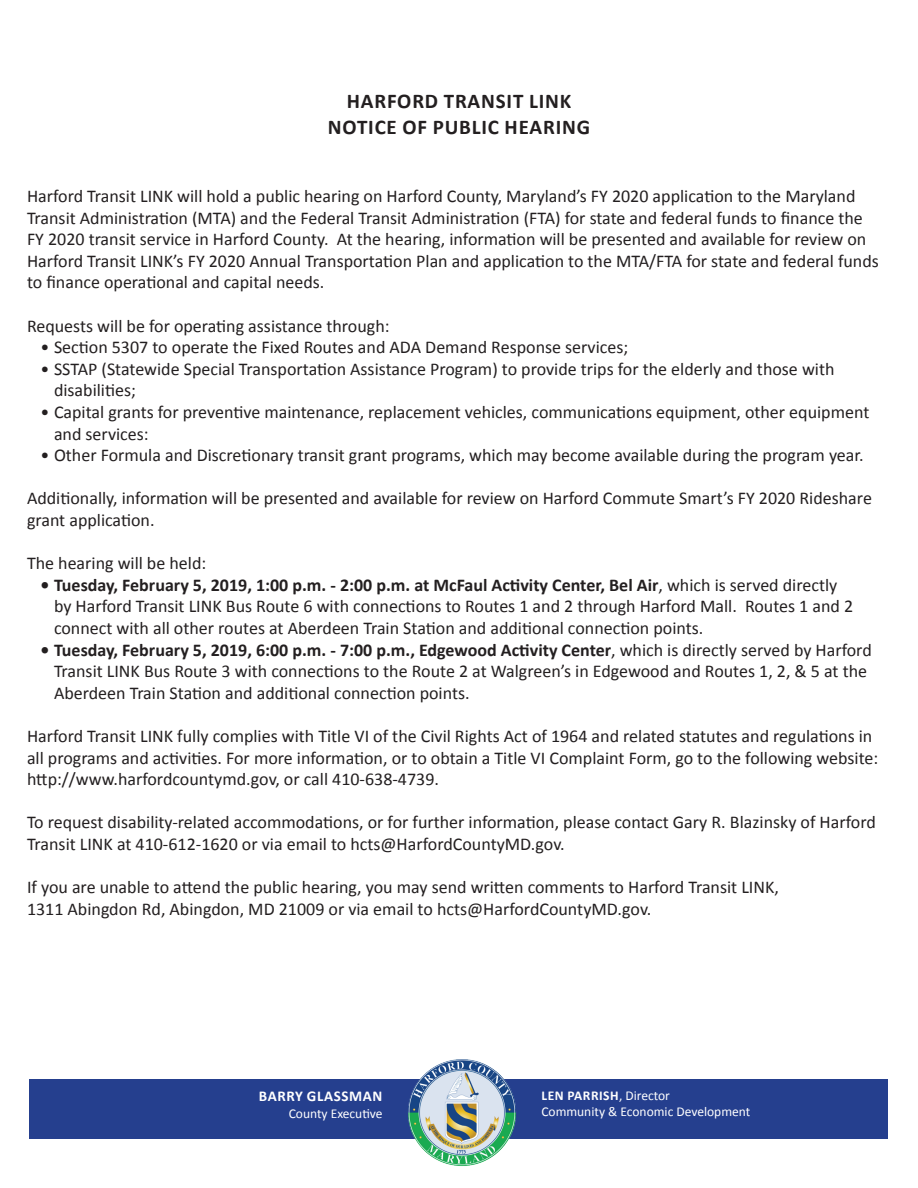
<style>
.page{position:relative;width:918px;height:1188px;background:#fff}
.page>*{position:absolute;margin:0;border:0;box-sizing:border-box;transform-origin:0 0}
.t1{font:700 21px/25.2px "Calibri";letter-spacing:.04em;color:#231f20;text-align:center}
.t2{font:18px/21.6px "Calibri";color:#231f20}
.t3{font:700 15px "Calibri";letter-spacing:.04em;color:#fff}
.t4{font:13.5px/16.2px "Calibri";color:#fff}
.s1{font-weight:700}
</style>
<div class="page">
<div style="left:30px;top:1079px;width:858px;height:60px;background:#253f8e"></div>
<img style="left:408px;top:1059px;width:108px;height:107px">
<p class="t1" style="left:328px;top:88px;width:264px">HARFORD TRANSIT LINK<br>NOTICE OF PUBLIC HEARING</p>
<p class="t2" style="left:27px;top:184px;width:853px">Harford Transit LINK will hold a public hearing on Harford County, Maryland’s FY 2020 application to the Maryland Transit Administration (MTA) and the Federal Transit Administration (FTA) for state and federal funds to finance the FY 2020 transit service in Harford County. At the hearing, information will be presented and available for review on Harford Transit LINK’s FY 2020 Annual Transportation Plan and application to the MTA/FTA for state and federal funds to finance operational and capital needs.</p>
<p class="t2" style="left:27px;top:314px;width:364px">Requests will be for operating assistance through:</p>
<p class="t2" style="left:40px;top:336px;width:589px">• Section 5307 to operate the Fixed Routes and ADA Demand Response services;</p>
<p class="t2" style="left:54px;top:357px;width:782px;text-indent:-14px">• SSTAP (Statewide Special Transportation Assistance Program) to provide trips for the elderly and those with disabilities;</p>
<p class="t2" style="left:54px;top:400px;width:817px;text-indent:-14px">• Capital grants for preventive maintenance, replacement vehicles, communications equipment, other equipment and services:</p>
<p class="t2" style="left:40px;top:444px;width:825px">• Other Formula and Discretionary transit grant programs, which may become available during the program year.</p>
<p class="t2" style="left:27px;top:487px;width:846px">Additionally, information will be presented and available for review on Harford Commute Smart’s FY 2020 Rideshare grant application.</p>
<p class="t2" style="left:27px;top:552px;width:181px">The hearing will be held:</p>
<p class="t2" style="left:54px;top:573px;width:801px;text-indent:-14px"><span class="s1">• Tuesday, February 5, 2019, 1:00 p.m. - 2:00 p.m. at McFaul Activity Center, Bel Air</span>, which is served directly by Harford Transit LINK Bus Route 6 with connections to Routes 1 and 2 through Harford Mall. Routes 1 and 2 connect with all other routes at Aberdeen Train Station and additional connection points.</p>
<p class="t2" style="left:54px;top:638px;width:819px;text-indent:-14px"><span class="s1">• Tuesday, February 5, 2019, 6:00 p.m. - 7:00 p.m., Edgewood Activity Center</span>, which is directly served by Harford<br>Transit LINK Bus Route 3 with connections to the Route 2 at Walgreen’s in Edgewood and Routes 1, 2, &amp; 5 at the<br>Aberdeen Train Station and additional connection points.</p>
<p class="t2" style="left:27px;top:724px;width:853px">Harford Transit LINK fully complies with Title VI of the Civil Rights Act of 1964 and related statutes and regulations in all programs and activities. For more information, or to obtain a Title VI Complaint Form, go to the following website: http://www.harfordcountymd.gov, or call 410-638-4739.</p>
<p class="t2" style="left:27px;top:811px;width:850px">To request disability-related accommodations, or for further information, please contact Gary R. Blazinsky of Harford<br>Transit LINK at 410-612-1620 or via email to hcts@HarfordCountyMD.gov.</p>
<p class="t2" style="left:27px;top:876px;width:753px">If you are unable to attend the public hearing, you may send written comments to Harford Transit LINK,<br>1311 Abingdon Rd, Abingdon, MD 21009 or via email to hcts@HarfordCountyMD.gov.</p>
<p class="t3" style="left:259px;top:1087px;width:125px">BARRY GLASSMAN</p>
<p class="t4" style="left:289px;top:1104px;width:95px">County Executive</p>
<p class="t4" style="left:541px;top:1087px;width:211px"><span class="s1">LEN PARRISH</span>, Director<br>Community &amp; Economic Development</p>
</div>
